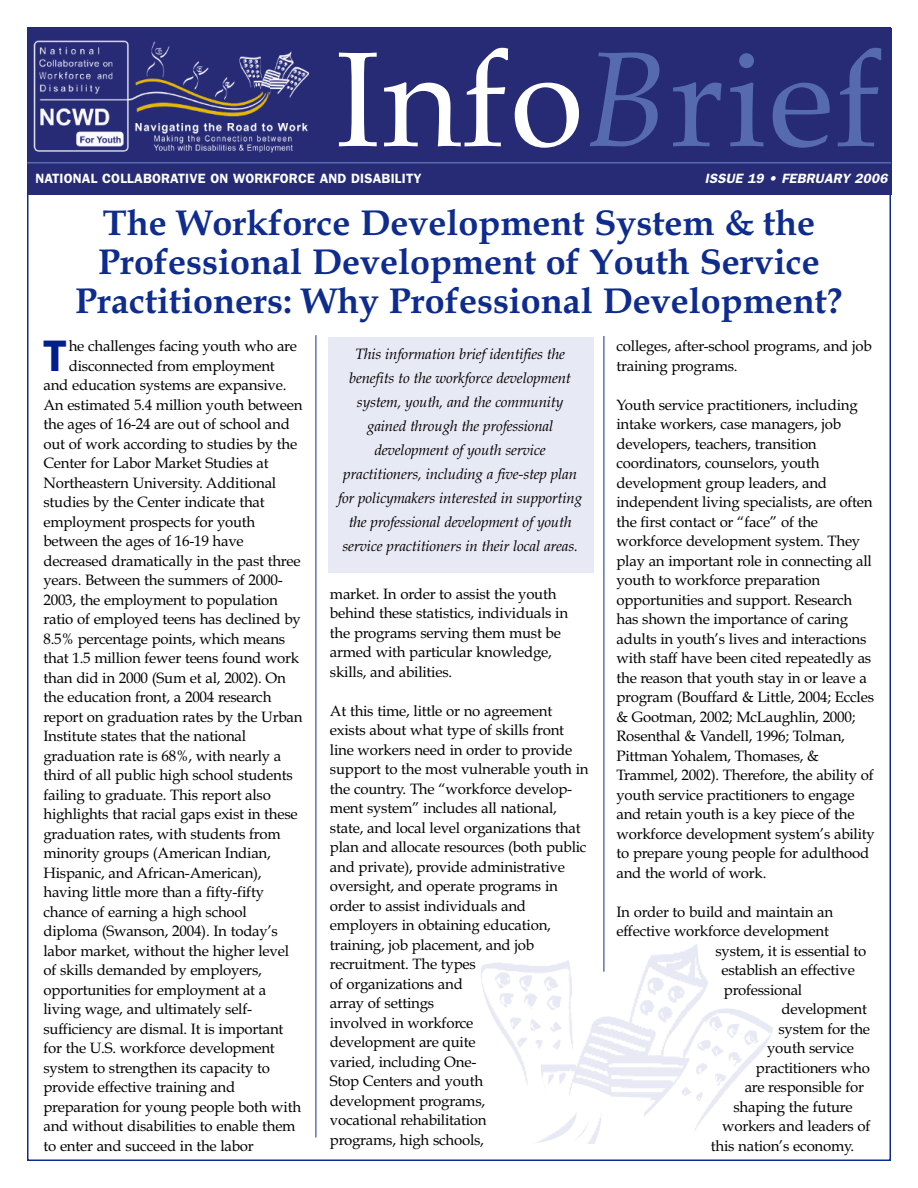
<style>
.page{position:relative;width:918px;height:1188px;background:#fff}
.page>*{position:absolute;margin:0;border:0;box-sizing:border-box;transform-origin:0 0}
.t1{font:135px "Book Antiqua";letter-spacing:.015em;color:#fff}
.t2{font:600 44.25px "Franklin Gothic";color:#001f8d}
.t3{font:700 36px/39px "Book Antiqua";color:#0e2b8e;text-align:center}
.t4{font:15px/19.5px "Book Antiqua";letter-spacing:-.015em;color:#000}
.t5{font:italic 15px/24px "Book Antiqua";letter-spacing:-.01em;color:#000;text-align:center}
.t6{font:600 13.5px "Franklin Gothic";letter-spacing:.01em;color:#fff}
.t7{font:italic 600 13.5px "Franklin Gothic";letter-spacing:.01em;color:#fff}
.s1{font-style:italic;color:#566baf}
.s2{color:#566baf}
</style>
<div class="page">
<img style="left:481px;top:944px;width:292px;height:200px">
<div style="left:27px;top:165px;width:710px;height:30px;background:#272b76"></div>
<img style="left:27px;top:28px;width:710px;height:137px">
<div style="left:737px;top:28px;width:154px;height:167px;background:#272b76"></div>
<hr style="left:27px;top:162px;width:864px;height:2px;background:#566baf">
<hr style="left:316px;top:335px;width:1px;height:802px;background:#0e2b8e">
<hr style="left:604px;top:336px;width:1px;height:636px;background:#0e2b8e">
<div style="left:328px;top:337px;width:266px;height:236px;background:#e7eaf4"></div>
<h1 class="t1" style="left:335px;top:20px;width:548px">Info<span class="s1">B</span><span class="s2">rief</span></h1>
<p class="t6" style="left:35px;top:170px;width:388px">NATIONAL COLLABORATIVE ON WORKFORCE AND DISABILITY</p>
<p class="t7" style="left:705px;top:170px;width:184px">ISSUE 19 • FEBRUARY 2006</p>
<h3 class="t3" style="left:75px;top:203px;width:769px">The Workforce Development System &amp; the<br>Professional Development of Youth Service<br>Practitioners: Why Professional Development?</h3>
<h2 class="t2" style="left:43px;top:330px;width:25px">T</h2>
<p class="t4" style="left:69px;top:336px;width:230px">he challenges facing youth who are</p>
<p class="t4" style="left:69px;top:356px;width:207px">disconnected from employment</p>
<p class="t4" style="left:43px;top:375px;width:245px">and education systems are expansive.</p>
<p class="t4" style="left:43px;top:395px;width:261px">An estimated 5.4 million youth between</p>
<p class="t4" style="left:43px;top:414px;width:248px">the ages of 16-24 are out of school and</p>
<p class="t4" style="left:43px;top:434px;width:255px">out of work according to studies by the</p>
<p class="t4" style="left:43px;top:453px;width:227px">Center for Labor Market Studies at</p>
<p class="t4" style="left:43px;top:473px;width:234px">Northeastern University. Additional</p>
<p class="t4" style="left:43px;top:492px;width:223px">studies by the Center indicate that</p>
<p class="t4" style="left:43px;top:512px;width:213px">employment prospects for youth</p>
<p class="t4" style="left:43px;top:531px;width:202px">between the ages of 16-19 have</p>
<p class="t4" style="left:43px;top:551px;width:259px">decreased dramatically in the past three</p>
<p class="t4" style="left:43px;top:570px;width:241px">years. Between the summers of 2000-</p>
<p class="t4" style="left:43px;top:590px;width:236px">2003, the employment to population</p>
<p class="t4" style="left:43px;top:609px;width:259px">ratio of employed teens has declined by</p>
<p class="t4" style="left:43px;top:629px;width:243px">8.5% percentage points, which means</p>
<p class="t4" style="left:43px;top:648px;width:257px">that 1.5 million fewer teens found work</p>
<p class="t4" style="left:43px;top:668px;width:244px">than did in 2000 (Sum et al, 2002). On</p>
<p class="t4" style="left:43px;top:687px;width:229px">the education front, a 2004 research</p>
<p class="t4" style="left:43px;top:707px;width:261px">report on graduation rates by the Urban</p>
<p class="t4" style="left:43px;top:726px;width:204px">Institute states that the national</p>
<p class="t4" style="left:43px;top:746px;width:239px">graduation rate is 68%, with nearly a</p>
<p class="t4" style="left:43px;top:765px;width:251px">third of all public high school students</p>
<p class="t4" style="left:43px;top:785px;width:229px">failing to graduate. This report also</p>
<p class="t4" style="left:43px;top:804px;width:256px">highlights that racial gaps exist in these</p>
<p class="t4" style="left:43px;top:824px;width:239px">graduation rates, with students from</p>
<p class="t4" style="left:43px;top:843px;width:229px">minority groups (American Indian,</p>
<p class="t4" style="left:43px;top:863px;width:220px">Hispanic, and African-American),</p>
<p class="t4" style="left:43px;top:882px;width:222px">having little more than a fifty-fifty</p>
<p class="t4" style="left:43px;top:902px;width:205px">chance of earning a high school</p>
<p class="t4" style="left:43px;top:921px;width:236px">diploma (Swanson, 2004). In today’s</p>
<p class="t4" style="left:43px;top:941px;width:247px">labor market, without the higher level</p>
<p class="t4" style="left:43px;top:960px;width:220px">of skills demanded by employers,</p>
<p class="t4" style="left:43px;top:980px;width:224px">opportunities for employment at a</p>
<p class="t4" style="left:43px;top:999px;width:210px">living wage, and ultimately self-</p>
<p class="t4" style="left:43px;top:1019px;width:242px">sufficiency are dismal. It is important</p>
<p class="t4" style="left:43px;top:1038px;width:233px">for the U.S. workforce development</p>
<p class="t4" style="left:43px;top:1058px;width:228px">system to strengthen its capacity to</p>
<p class="t4" style="left:43px;top:1077px;width:193px">provide effective training and</p>
<p class="t4" style="left:43px;top:1097px;width:259px">preparation for young people both with</p>
<p class="t4" style="left:43px;top:1116px;width:254px">and without disabilities to enable them</p>
<p class="t4" style="left:43px;top:1136px;width:212px">to enter and succeed in the labor</p>
<p class="t5" style="left:338px;top:341px;width:246px">This information brief identifies the benefits to the workforce development system, youth, and the community gained through the professional development of youth service practitioners, including a five-step plan for policymakers interested in supporting the professional development of youth service practitioners in their local areas.</p>
<p class="t4" style="left:330px;top:584px;width:240px">market. In order to assist the youth behind these statistics, individuals in the programs serving them must be armed with particular knowledge, skills, and abilities.</p>
<p class="t4" style="left:330px;top:701px;width:260px">At this time, little or no agreement exists about what type of skills front line workers need in order to provide support to the most vulnerable youth in the country. The “workforce develop&shy;ment system” includes all national, state, and local level organizations that plan and allocate resources (both public and private), provide administrative oversight, and operate programs in order to assist individuals and employers in obtaining education, training, job placement, and job recruitment. The types<br>of organizations and<br>array of settings<br>involved in workforce<br>development are quite<br>varied, including One-<br>Stop Centers and youth<br>development programs,<br>vocational rehabilitation<br>programs, high schools,</p>
<p class="t4" style="left:617px;top:336px;width:257px">colleges, after-school programs, and job training programs.</p>
<p class="t4" style="left:616px;top:395px;width:260px">Youth service practitioners, including intake workers, case managers, job developers, teachers, transition coordinators, counselors, youth development group leaders, and independent living specialists, are often the first contact or “face” of the workforce development system. They play an important role in connecting all youth to workforce preparation opportunities and support. Research has shown the importance of caring adults in youth’s lives and interactions with staff have been cited repeatedly as the reason that youth stay in or leave a program (Bouffard &amp; Little, 2004; Eccles &amp; Gootman, 2002; McLaughlin, 2000; Rosenthal &amp; Vandell, 1996; Tolman, Pittman Yohalem, Thomases, &amp; Trammel, 2002). Therefore, the ability of youth service practitioners to engage and retain youth is a key piece of the workforce development system’s ability to prepare young people for adulthood and the world of work.</p>
<p class="t4" style="left:616px;top:902px;width:218px">In order to build and maintain an</p>
<p class="t4" style="left:616px;top:921px;width:214px">effective workforce development</p>
<p class="t4" style="left:715px;top:941px;width:153px">system, it is essential to</p>
<p class="t4" style="left:721px;top:960px;width:135px">establish an effective</p>
<p class="t4" style="left:724px;top:980px;width:80px">professional</p>
<p class="t4" style="left:782px;top:999px;width:87px">development</p>
<p class="t4" style="left:778px;top:1019px;width:93px">system for the</p>
<p class="t4" style="left:767px;top:1038px;width:88px">youth service</p>
<p class="t4" style="left:756px;top:1058px;width:115px">practitioners who</p>
<p class="t4" style="left:745px;top:1077px;width:121px">are responsible for</p>
<p class="t4" style="left:733px;top:1097px;width:121px">shaping the future</p>
<p class="t4" style="left:722px;top:1116px;width:150px">workers and leaders of</p>
<p class="t4" style="left:711px;top:1136px;width:145px">this nation’s economy.</p>
</div>
